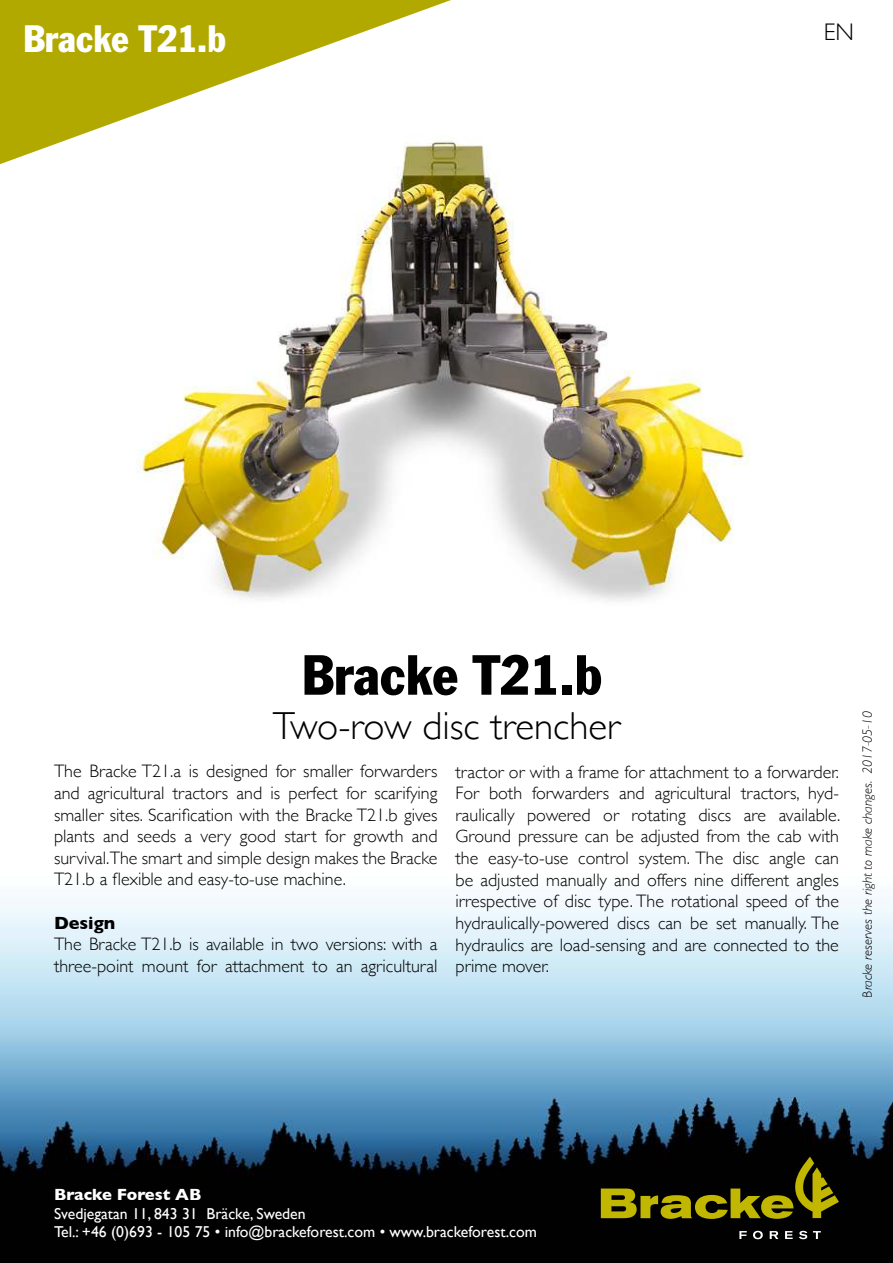
<style>
.page{position:relative;width:893px;height:1263px;background:#fff}
.page>*{position:absolute;margin:0;border:0;box-sizing:border-box;transform-origin:0 0}
.t1{font:condensed 55.5px "Franklin Gothic Std";color:#000}
.t2{font:300 39px "Gill Sans";color:#000}
.t3{font:condensed 37.5px "Franklin Gothic Std";color:#fff}
.t4{font:300 24px "Gill Sans";color:#000}
.t5{font:300 18px/21.6px "Gill Sans";color:#000;text-align:justify}
.t6{font:700 18px "Gill Sans";color:#000}
.t7{font:700 16.5px "Gill Sans";color:#fff}
.t8{font:15.75px/18.9px "Gill Sans";color:#fff}
.t9{font:italic 300 13.5px "Gill Sans";color:#000}
</style>
<div class="page">
<img style="left:0;top:898px;width:893px;height:365px">
<svg style="left:601px;top:1156px;width:238px;height:63px;background:#383500"></svg>
<svg style="left:739px;top:1231px;width:8px;height:8px"></svg>
<svg style="left:753px;top:1231px;width:10px;height:8px"></svg>
<svg style="left:770px;top:1231px;width:8px;height:8px"></svg>
<svg style="left:785px;top:1231px;width:8px;height:8px"></svg>
<svg style="left:799px;top:1231px;width:8px;height:8px"></svg>
<svg style="left:813px;top:1231px;width:8px;height:8px"></svg>
<svg style="left:0;top:0;width:451px;height:164px;fill:#b1a900"></svg>
<img style="left:121px;top:135px;width:628px;height:466px">
<h3 class="t3" style="left:23px;top:17px;width:204px">Bracke T21.b</h3>
<h3 class="t4" style="left:824px;top:22px;width:32px">EN</h3>
<h1 class="t1" style="left:302px;top:643px;width:301px">Bracke T21.b</h1>
<h2 class="t2" style="left:273px;top:696px;width:349px">Two-row disc trencher</h2>
<p class="t5" style="left:54px;top:762px;width:385px">The Bracke T21.a is designed for smaller forwarders and agricultural tractors and is perfect for scarifying smaller sites. Scariication with the Bracke T21.b gives plants and seeds a very good start for growth and survival.The smart and simple design makes the Bracke T21.b a lexible and easy-to-use machine.</p>
<p class="t6" style="left:54px;top:915px;width:63px">Design</p>
<p class="t5" style="left:54px;top:933px;width:385px">The Bracke T21.b is available in two versions: with a three-point mount for attachment to an agricultural</p>
<p class="t5" style="left:455px;top:762px;width:386px">tractor or with a frame for attachment to a forwarder.<br>For both forwarders and agricultural tractors, hyd&shy;raulically powered or rotating discs are available.<br>Ground pressure can be adjusted from the cab with the easy-to-use control system. The disc angle can be adjusted manually and offers nine different angles irrespective of disc type. The rotational speed of the hydraulically-powered discs can be set manually. The hydraulics are load-sensing and are connected to the prime mover.</p>
<p class="t9" style="left:862px;top:997px;width:288px;rotate:-90deg">Bracke reserves the right to make changes. 2017-05-10</p>
<p class="t7" style="left:54px;top:1187px;width:149px">Bracke Forest AB</p>
<p class="t8" style="left:54px;top:1205px;width:484px">Svedjegatan 11, 843 31 Bräcke, Sweden<br>Tel.: +46 (0)693 - 105 75 • info@brackeforest.com • www.brackeforest.com</p>
</div>
